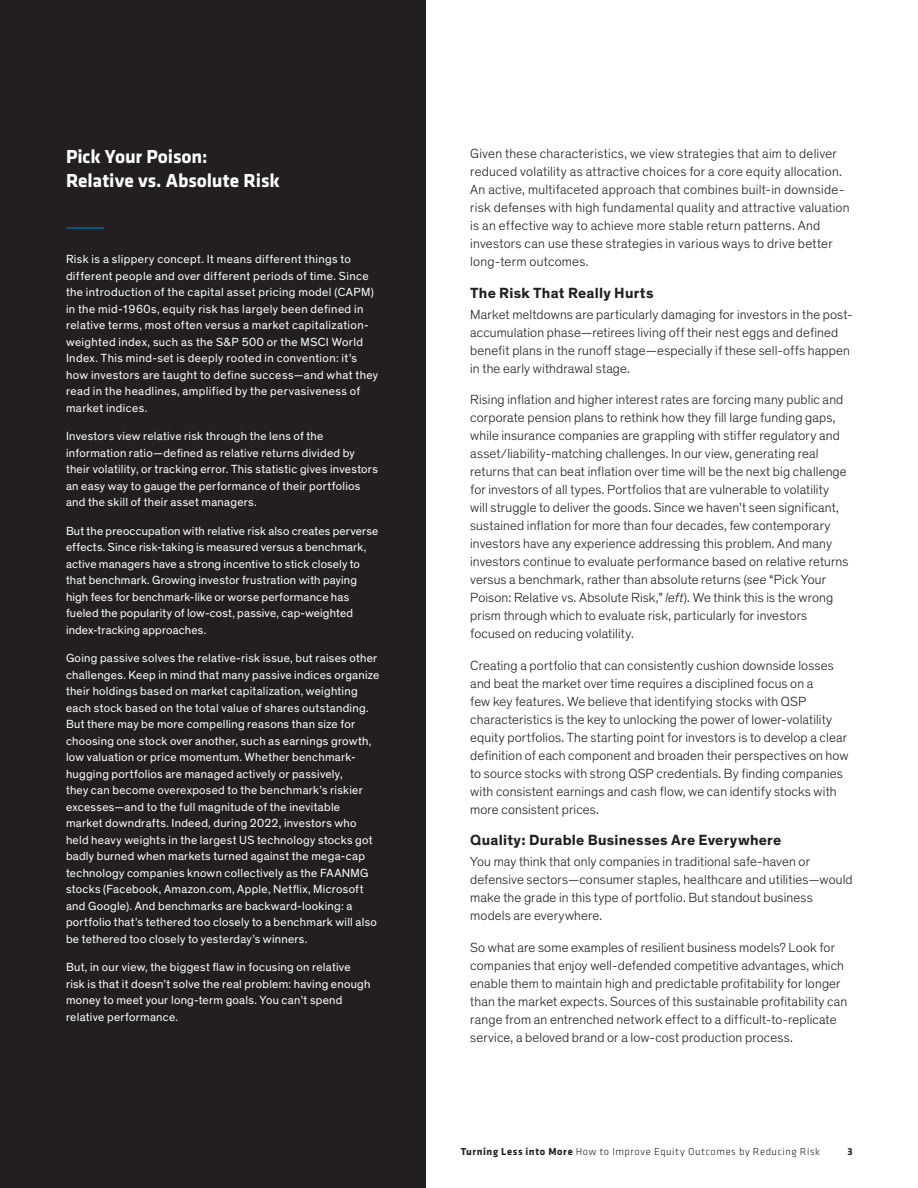
<style>
.page{position:relative;width:918px;height:1188px;background:#fff}
.page>*{position:absolute;margin:0;border:0;box-sizing:border-box;transform-origin:0 0}
.t1{font:700 19.5px/24px "Klavika";letter-spacing:-.005em;color:#fff}
.t2{font:700 15px "Theinhardt";letter-spacing:.015em;color:#231f20}
.t3{font:300 13.5px/18px "Theinhardt";letter-spacing:.01em;color:#231f20}
.t4{font:12px/16.5px "Theinhardt";letter-spacing:.025em;color:#fff}
.t5{font:300 10.5px "Klavika";letter-spacing:.06em;color:#231f20}
.t6{font:700 10.5px "Klavika";color:#231f20}
.s1{font-style:italic}
.s2{font-weight:700}
</style>
<div class="page">
<div style="left:0;top:0;width:425px;height:1188px;background:#231f20"></div>
<hr style="left:67px;top:227px;width:37px;height:2px;background:#007abb">
<h1 class="t1" style="left:66px;top:144px;width:215px">Pick Your Poison:<br>Relative vs. Absolute Risk</h1>
<p class="t4" style="left:66px;top:251px;width:314px">Risk is a slippery concept. It means different things to different people and over different periods of time. Since the introduction of the capital asset pricing model (CAPM) in the mid-1960s, equity risk has largely been defined in relative terms, most often versus a market capitalization&shy;weighted index, such as the S&amp;P 500 or the MSCI World Index. This mind-set is deeply rooted in convention: it’s how investors are taught to define success—and what they read in the headlines, amplified by the pervasiveness of market indices.</p>
<p class="t4" style="left:66px;top:428px;width:313px">Investors view relative risk through the lens of the information ratio—defined as relative returns divided by their volatility, or tracking error. This statistic gives investors an easy way to gauge the performance of their portfolios and the skill of their asset managers.</p>
<p class="t4" style="left:66px;top:523px;width:314px">But the preoccupation with relative risk also creates perverse effects. Since risk-taking is measured versus a benchmark, active managers have a strong incentive to stick closely to that benchmark. Growing investor frustration with paying high fees for benchmark-like or worse performance has fueled the popularity of low-cost, passive, cap-weighted index-tracking approaches.</p>
<p class="t4" style="left:66px;top:650px;width:315px">Going passive solves the relative-risk issue, but raises other challenges. Keep in mind that many passive indices organize their holdings based on market capitalization, weighting each stock based on the total value of shares outstanding.<br>But there may be more compelling reasons than size for choosing one stock over another, such as earnings growth, low valuation or price momentum. Whether benchmark&shy;hugging portfolios are managed actively or passively,<br>they can become overexposed to the benchmark’s riskier excesses—and to the full magnitude of the inevitable market downdrafts. Indeed, during 2022, investors who held heavy weights in the largest US technology stocks got badly burned when markets turned against the mega-cap technology companies known collectively as the FAANMG stocks (Facebook, Amazon.com, Apple, Netflix, Microsoft and Google). And benchmarks are backward-looking: a portfolio that’s tethered too closely to a benchmark will also be tethered too closely to yesterday’s winners.</p>
<p class="t4" style="left:66px;top:959px;width:306px">But, in our view, the biggest flaw in focusing on relative risk is that it doesn’t solve the real problem: having enough money to meet your long-term goals. You can’t spend relative performance.</p>
<p class="t3" style="left:470px;top:145px;width:381px">Given these characteristics, we view strategies that aim to deliver reduced volatility as attractive choices for a core equity allocation.<br>An active, multifaceted approach that combines built-in downside&shy;risk defenses with high fundamental quality and attractive valuation is an effective way to achieve more stable return patterns. And investors can use these strategies in various ways to drive better long-term outcomes.</p>
<p class="t2" style="left:470px;top:283px;width:185px">The Risk That Really Hurts</p>
<p class="t3" style="left:470px;top:305px;width:384px">Market meltdowns are particularly damaging for investors in the post&shy;accumulation phase—retirees living off their nest eggs and defined benefit plans in the runoff stage—especially if these sell-offs happen in the early withdrawal stage.</p>
<p class="t3" style="left:470px;top:391px;width:380px">Rising inflation and higher interest rates are forcing many public and corporate pension plans to rethink how they fill large funding gaps, while insurance companies are grappling with stiffer regulatory and asset/liability-matching challenges. In our view, generating real returns that can beat inflation over time will be the next big challenge for investors of all types. Portfolios that are vulnerable to volatility will struggle to deliver the goods. Since we haven’t seen significant, sustained inflation for more than four decades, few contemporary investors have any experience addressing this problem. And many investors continue to evaluate performance based on relative returns versus a benchmark, rather than absolute returns (<span class="s1">see</span> “Pick Your Poison: Relative vs. Absolute Risk,” <span class="s1">left</span>). We think this is the wrong prism through which to evaluate risk, particularly for investors focused on reducing volatility.</p>
<p class="t3" style="left:470px;top:656px;width:380px">Creating a portfolio that can consistently cushion downside losses and beat the market over time requires a disciplined focus on a<br>few key features. We believe that identifying stocks with QSP characteristics is the key to unlocking the power of lower-volatility equity portfolios. The starting point for investors is to develop a clear definition of each component and broaden their perspectives on how to source stocks with strong QSP credentials. By finding companies with consistent earnings and cash flow, we can identify stocks with more consistent prices.</p>
<p class="t2" style="left:470px;top:831px;width:313px">Quality: Durable Businesses Are Everywhere</p>
<p class="t3" style="left:470px;top:853px;width:384px">You may think that only companies in traditional safe-haven or defensive sectors—consumer staples, healthcare and utilities—would make the grade in this type of portfolio. But standout business models are everywhere.</p>
<p class="t3" style="left:470px;top:938px;width:379px">So what are some examples of resilient business models? Look for companies that enjoy well-defended competitive advantages, which enable them to maintain high and predictable profitability for longer than the market expects. Sources of this sustainable profitability can range from an entrenched network effect to a difficult-to-replicate service, a beloved brand or a low-cost production process.</p>
<p class="t5" style="left:461px;top:1146px;width:361px"><span class="s2">Turning Less into More</span> How to Improve Equity Outcomes by Reducing Risk</p>
<p class="t6" style="left:848px;top:1144px;width:7px">3</p>
</div>
